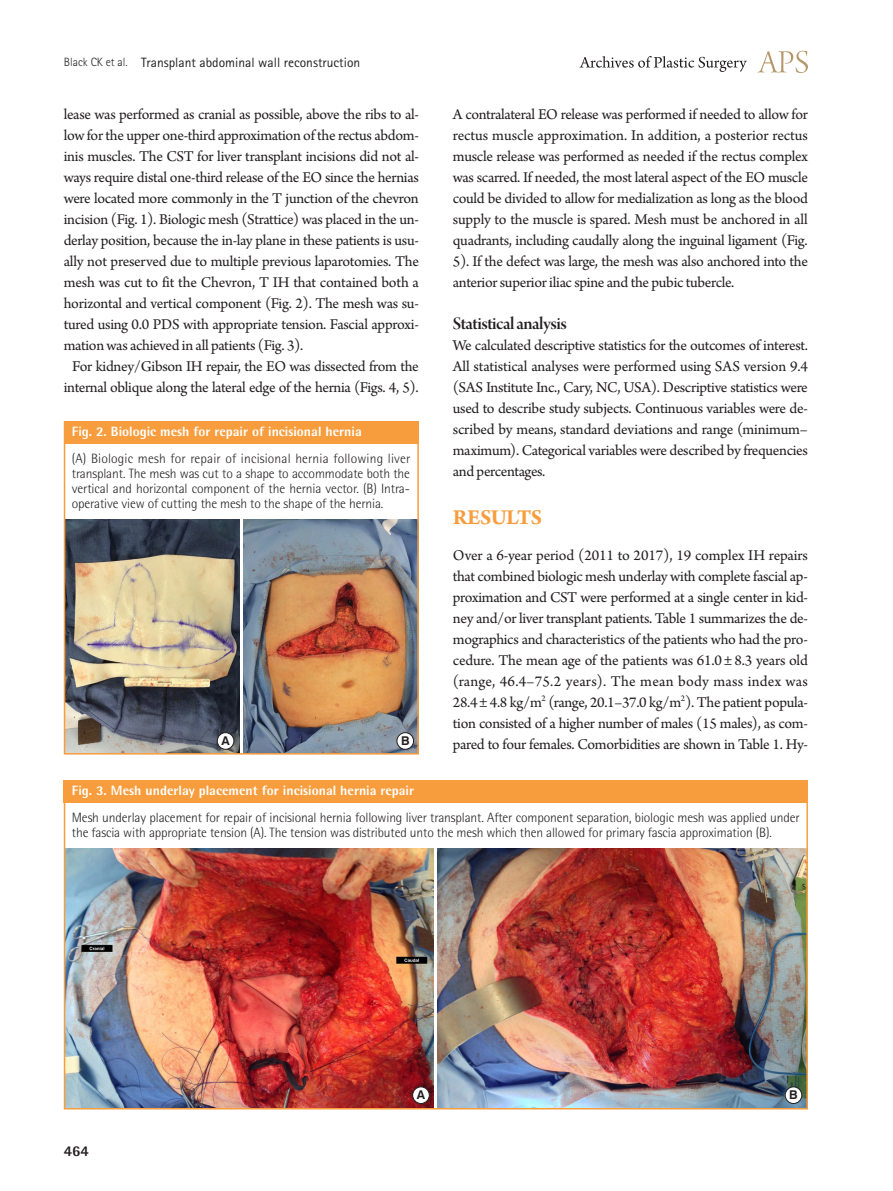
<style>
.page{position:relative;width:893px;height:1191px;background:#fff}
.page>*{position:absolute;margin:0;border:0;box-sizing:border-box;transform-origin:0 0}
.대제목{font:700 22.5px "Arno Pro";letter-spacing:-.02em;color:#f89d3d}
.중제목{font:18.75px "Arno Pro Smbd Display";letter-spacing:-.025em;color:#231f20}
.본문{font:15.75px/21px "Arno Pro";letter-spacing:-.02em;color:#231f20;text-align:justify}
.본문_0{font:15.75px/21px "Arno Pro";letter-spacing:-.025em;color:#231f20;text-align:justify}
.t1{font:800 15px "Rotis Semi Sans Std";color:#231f20}
.그림설명{font:300 13.5px/15px "Rotis Semi Sans Std";letter-spacing:-.01em;color:#231f20}
.표그림제목{font:800 13.5px "Rotis Semi Sans Std";color:#fff}
.하시라_제목{font:13.5px "Rotis Sans Serif Std";color:#231f20}
.t2{font:700 12.15px "Swiss 721 BT";color:#231f20}
.s1{font-weight:300;font-size:12px}
</style>
<div class="page">
<svg style="left:757px;top:51px;width:51px;height:22px"></svg>
<svg style="left:579px;top:56px;width:168px;height:16px"></svg>
<div style="left:64px;top:780px;width:744px;height:22px;background:#f89d3d"></div>
<img style="left:67px;top:848px;width:367px;height:258px">
<img style="left:438px;top:848px;width:367px;height:258px">
<div style="left:413px;top:1086px;width:16px;height:17px;background:#fff;border-radius:50%"></div>
<div style="left:412px;top:1086px;width:17px;height:17px;border:1px solid #231f20;border-radius:50%"></div>
<div style="left:785px;top:1086px;width:17px;height:17px;background:#fff;border-radius:50%"></div>
<div style="left:785px;top:1086px;width:17px;height:17px;border:1px solid #231f20;border-radius:50%"></div>
<div style="left:64px;top:780px;width:744px;height:329px;border:2px solid #f89d3d"></div>
<img style="left:67px;top:520px;width:172px;height:231px">
<img style="left:243px;top:520px;width:173px;height:231px">
<div style="left:64px;top:421px;width:354px;height:22px;background:#f89d3d"></div>
<div style="left:64px;top:421px;width:355px;height:333px;border:2px solid #f89d3d"></div>
<div style="left:217px;top:732px;width:17px;height:17px;background:#fff;border-radius:50%"></div>
<div style="left:217px;top:732px;width:17px;height:17px;border:1px solid #231f20;border-radius:50%"></div>
<div style="left:397px;top:732px;width:17px;height:17px;background:#fff;border-radius:50%"></div>
<div style="left:397px;top:732px;width:17px;height:17px;border:1px solid #231f20;border-radius:50%"></div>
<p class="하시라_제목" style="left:64px;top:54px;width:298px"><span class="s1">Black CK et al.</span> Transplant abdominal wall reconstruction</p>
<p class="본문" style="left:64px;top:105px;width:357px">lease was performed as cranial as possible, above the ribs to al&shy;low for the upper one-third approximation of the rectus abdom&shy;inis muscles. The CST for liver transplant incisions did not al&shy;ways require distal one-third release of the EO since the hernias were located more commonly in the T junction of the chevron incision (Fig. 1). Biologic mesh (Strattice) was placed in the un&shy;derlay position, because the in-lay plane in these patients is usu&shy;ally not preserved due to multiple previous laparotomies. The mesh was cut to fit the Chevron, T IH that contained both a horizontal and vertical component (Fig. 2). The mesh was su&shy;tured using 0.0 PDS with appropriate tension. Fascial approxi&shy;mation was achieved in all patients (Fig. 3).</p>
<p class="본문" style="left:64px;top:357px;width:357px;text-align:center">For kidney/Gibson IH repair, the EO was dissected from the internal oblique along the lateral edge of the hernia (Figs. 4, 5).</p>
<p class="표그림제목" style="left:72px;top:423px;width:291px">Fig. 2. Biologic mesh for repair of incisional hernia</p>
<p class="그림설명" style="left:72px;top:451px;width:340px;text-align:justify">(A) Biologic mesh for repair of incisional hernia following liver transplant. The mesh was cut to a shape to accommodate both the vertical and horizontal component of the hernia vector. (B) Intra&shy;operative view of cutting the mesh to the shape of the hernia.</p>
<p class="t2" style="left:221px;top:733px;width:10px">A</p>
<p class="t2" style="left:401px;top:733px;width:10px">B</p>
<p class="본문" style="left:453px;top:105px;width:357px">A contralateral EO release was performed if needed to allow for rectus muscle approximation. In addition, a posterior rectus muscle release was performed as needed if the rectus complex was scarred. If needed, the most lateral aspect of the EO muscle could be divided to allow for medialization as long as the blood supply to the muscle is spared. Mesh must be anchored in all quadrants, including caudally along the inguinal ligament (Fig.<br>5). If the defect was large, the mesh was also anchored into the anterior superior iliac spine and the pubic tubercle.</p>
<p class="중제목" style="left:453px;top:313px;width:116px">Statistical analysis</p>
<p class="본문_0" style="left:453px;top:336px;width:357px">We calculated descriptive statistics for the outcomes of interest.<br>All statistical analyses were performed using SAS version 9.4 (SAS Institute Inc., Cary, NC, USA). Descriptive statistics were used to describe study subjects. Continuous variables were de&shy;scribed by means, standard deviations and range (minimum– maximum). Categorical variables were described by frequencies and percentages.</p>
<p class="대제목" style="left:453px;top:504px;width:91px">RESULTS</p>
<p class="본문_0" style="left:453px;top:546px;width:357px">Over a 6-year period (2011 to 2017), 19 complex IH repairs that combined biologic mesh underlay with complete fascial ap&shy;proximation and CST were performed at a single center in kid&shy;ney and/or liver transplant patients. Table 1 summarizes the de&shy;mographics and characteristics of the patients who had the pro&shy;cedure. The mean age of the patients was 61.0 ± 8.3 years old (range, 46.4–75.2 years). The mean body mass index was 28.4 ± 4.8 kg/m<sup>2</sup> (range, 20.1–37.0 kg/m<sup>2</sup>). The patient popula&shy;tion consisted of a higher number of males (15 males), as com&shy;pared to four females. Comorbidities are shown in Table 1. Hy-</p>
<p class="표그림제목" style="left:72px;top:781px;width:344px">Fig. 3. Mesh underlay placement for incisional hernia repair</p>
<p class="그림설명" style="left:72px;top:809px;width:729px">Mesh underlay placement for repair of incisional hernia following liver transplant. After component separation, biologic mesh was applied under the fascia with appropriate tension (A). The tension was distributed unto the mesh which then allowed for primary fascia approximation (B).</p>
<p class="t1" style="left:64px;top:1141px;width:27px">464</p>
<p class="t2" style="left:417px;top:1087px;width:10px">A</p>
<p class="t2" style="left:789px;top:1087px;width:10px">B</p>
</div>
